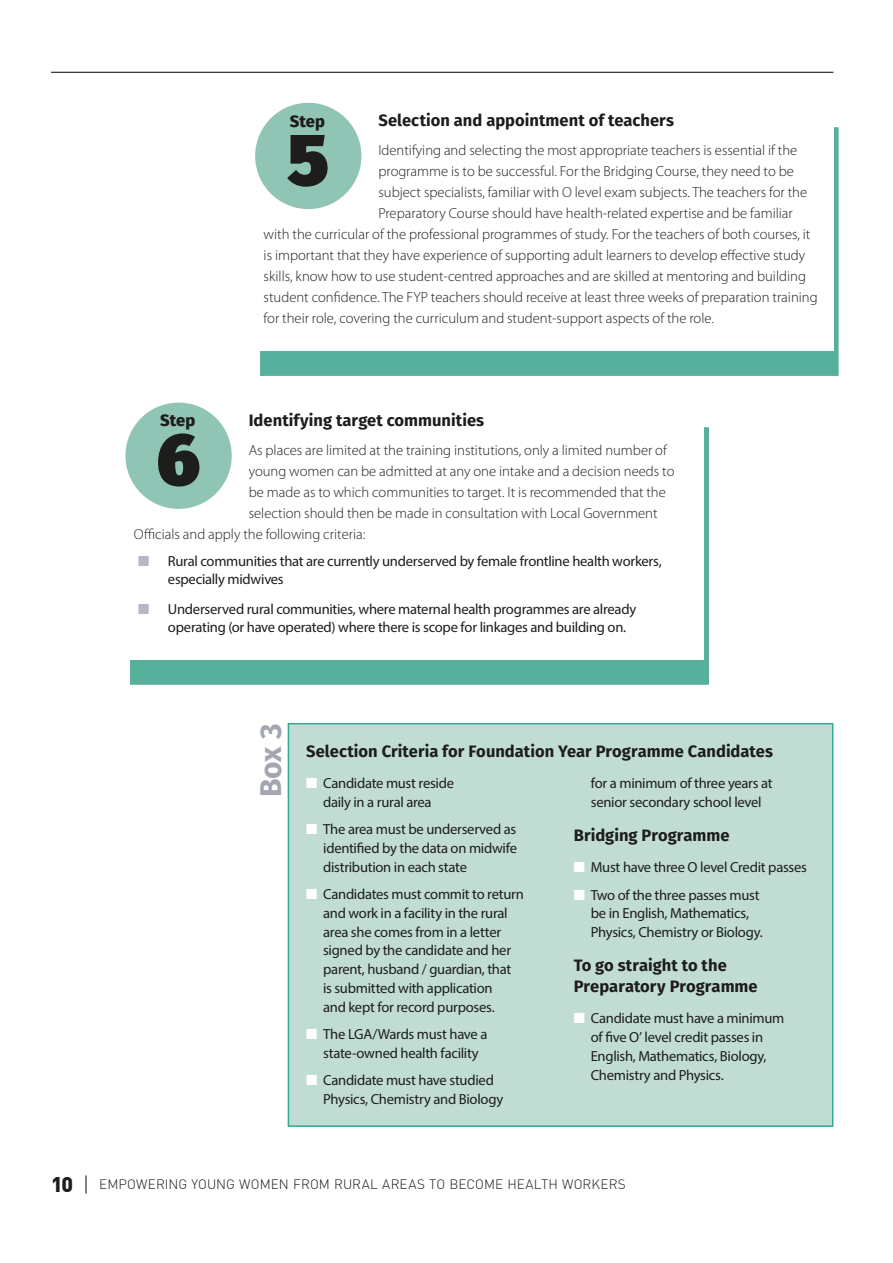
<style>
.page{position:relative;width:893px;height:1263px;background:#fff}
.page>*{position:absolute;margin:0;border:0;box-sizing:border-box;transform-origin:0 0}
.t1{font:900 73.5px "Fira Sans";color:#1d1d1b}
.t2{font:700 30px "Fira Sans";color:#a2a6b0}
.t3{font:700 16.5px/21px "Fira Sans";color:#1d1d1b}
.t4{font:800 16.5px "Fira Sans";color:#1d1d1b}
.t5{font:300 14.7px "Myriad Pro";color:#1d1d1b}
.t6{font:14.7px/18.8px "Myriad Pro";letter-spacing:-.02em;color:#1d1d1b}
.t7{font:300 13.5px "DIN Pro";letter-spacing:.005em;color:#1d1d1b}
.s1{color:#b4b7c5}
.s2{color:#fff}
.s3{font-weight:900;font-size:21px}
.s4{font-size:21px}
</style>
<div class="page">
<hr style="left:51px;top:72px;width:782px;height:1px;background:#1d1d1b">
<div style="left:130px;top:427px;width:579px;height:257px;background:#56b09b"></div>
<div style="left:125px;top:402px;width:579px;height:257px;background:#fff"></div>
<div style="left:125px;top:403px;width:107px;height:106px;background:#90c5b5;border-radius:50%"></div>
<div style="left:260px;top:127px;width:578px;height:249px;background:#56b09b"></div>
<div style="left:255px;top:102px;width:578px;height:249px;background:#fff"></div>
<div style="left:255px;top:103px;width:106px;height:106px;background:#90c5b5;border-radius:50%"></div>
<div style="left:288px;top:724px;width:545px;height:402px;background:#c1ddd3"></div>
<div style="left:288px;top:723px;width:545px;height:404px;border:2px solid #34a890"></div>
<p class="t3" style="left:378px;top:108px;width:297px">Selection and appointment of teachers</p>
<p class="t5" style="left:378px;top:142px;width:420px">Identifying and selecting the most appropriate teachers is essential if the</p>
<p class="t5" style="left:378px;top:163px;width:417px">programme is to be successful. For the Bridging Course, they need to be</p>
<p class="t5" style="left:378px;top:184px;width:430px">subject specialists, familiar with O level exam subjects. The teachers for the</p>
<p class="t5" style="left:378px;top:205px;width:416px">Preparatory Course should have health-related expertise and be familiar</p>
<p class="t5" style="left:264px;top:226px;width:548px">with the curricular of the professional programmes of study. For the teachers of both courses, it</p>
<p class="t5" style="left:264px;top:247px;width:543px">is important that they have experience of supporting adult learners to develop effective study</p>
<p class="t5" style="left:264px;top:268px;width:544px">skills, know how to use student-centred approaches and are skilled at mentoring and building</p>
<p class="t5" style="left:264px;top:289px;width:556px">student confidence. The FYP teachers should receive at least three weeks of preparation training</p>
<p class="t5" style="left:264px;top:310px;width:452px">for their role, covering the curriculum and student-support aspects of the role.</p>
<p class="t4" style="left:290px;top:106px;width:36px">Step</p>
<h1 class="t1" style="left:287px;top:91px;width:43px">5</h1>
<p class="t3" style="left:249px;top:408px;width:237px">Identifying target communities</p>
<p class="t5" style="left:249px;top:441px;width:420px">As places are limited at the training institutions, only a limited number of</p>
<p class="t5" style="left:249px;top:462px;width:427px">young women can be admitted at any one intake and a decision needs to</p>
<p class="t5" style="left:249px;top:483px;width:419px">be made as to which communities to target. It is recommended that the</p>
<p class="t5" style="left:249px;top:504px;width:410px">selection should then be made in consultation with Local Government</p>
<p class="t5" style="left:134px;top:525px;width:233px">Officials and apply the following criteria:</p>
<p class="t6" style="left:168px;top:551px;width:495px;line-height:18px;text-indent:-30px"><span class="s1">■</span> Rural communities that are currently underserved by female frontline health workers, especially midwives</p>
<p class="t6" style="left:168px;top:600px;width:470px;line-height:18px;text-indent:-30px"><span class="s1">■</span> Underserved rural communities, where maternal health programmes are already operating (or have operated) where there is scope for linkages and building on.</p>
<p class="t4" style="left:160px;top:406px;width:36px">Step</p>
<h1 class="t1" style="left:157px;top:391px;width:45px">6</h1>
<h2 class="t2" style="left:245px;top:797px;width:75px;rotate:-90deg">Box 3</h2>
<p class="t3" style="left:306px;top:739px;width:468px">Selection Criteria for Foundation Year Programme Candidates</p>
<p class="t6" style="left:306px;top:774px;width:149px;text-align:center"><span class="s2">■</span> Candidate must reside daily in a rural area</p>
<p class="t6" style="left:323px;top:820px;width:195px;text-align:justify;text-indent:-17px"><span class="s2">■</span> The area must be underserved as identified by the data on midwife distribution in each state</p>
<p class="t6" style="left:323px;top:885px;width:202px;text-indent:-17px"><span class="s2">■</span> Candidates must commit to return and work in a facility in the rural area she comes from in a letter signed by the candidate and her parent, husband / guardian, that is submitted with application<br>and kept for record purposes.</p>
<p class="t6" style="left:306px;top:1024px;width:183px;text-align:center"><span class="s2">■</span> The LGA/Wards must have a state-owned health facility</p>
<p class="t6" style="left:323px;top:1070px;width:182px;text-indent:-17px"><span class="s2">■</span> Candidate must have studied<br>Physics, Chemistry and Biology</p>
<p class="t6" style="left:591px;top:774px;width:183px">for a minimum of three years at senior secondary school level</p>
<p class="t3" style="left:574px;top:823px;width:157px">Bridging Programme</p>
<p class="t6" style="left:574px;top:858px;width:235px"><span class="s2">■</span> Must have three O level Credit passes</p>
<p class="t6" style="left:591px;top:885px;width:174px;text-indent:-17px"><span class="s2">■</span> Two of the three passes must be in English, Mathematics,<br>Physics, Chemistry or Biology.</p>
<p class="t3" style="left:574px;top:953px;width:185px">To go straight to the<br>Preparatory Programme</p>
<p class="t6" style="left:591px;top:1009px;width:195px;text-indent:-17px"><span class="s2">■</span> Candidate must have a minimum of five O’ level credit passes in<br>English, Mathematics, Biology,<br>Chemistry and Physics.</p>
<p class="t7" style="left:51px;top:1175px;width:576px"><span class="s3">10</span> <span class="s4">|</span> EMPOWERING YOUNG WOMEN FROM RURAL AREAS TO BECOME HEALTH WORKERS</p>
</div>
